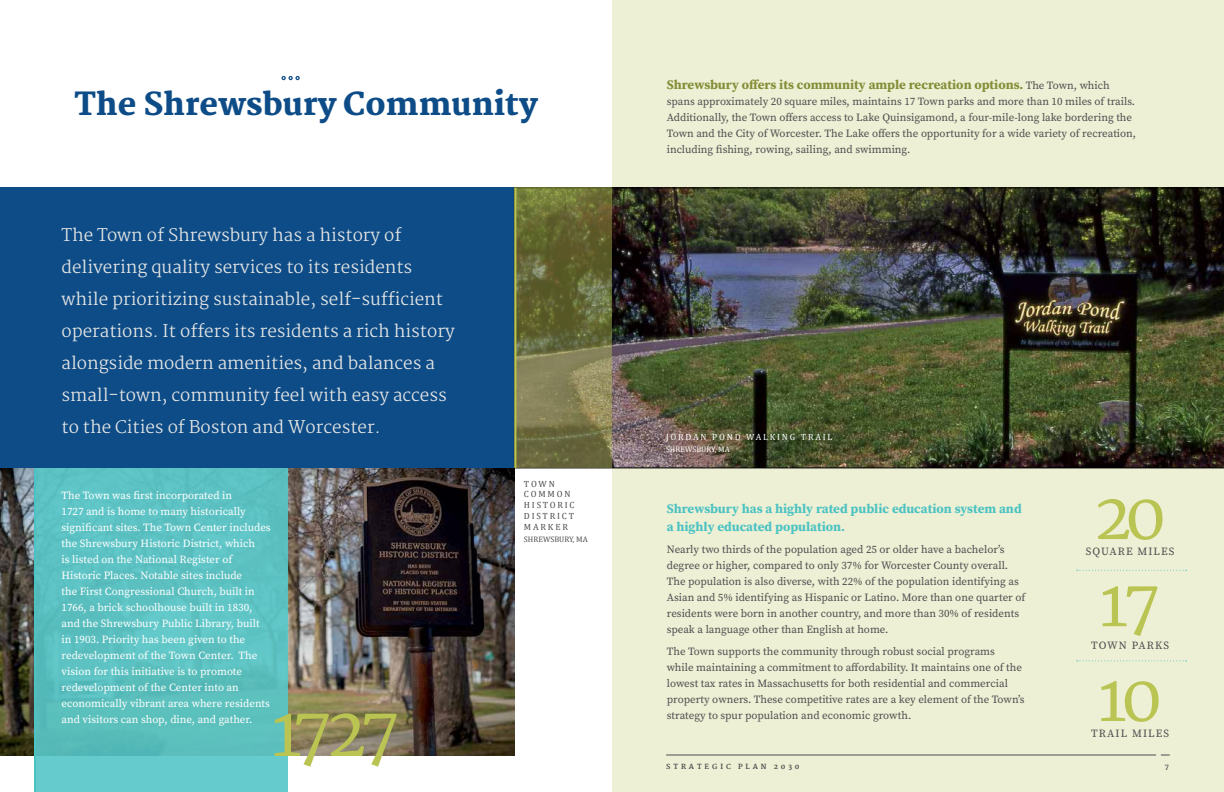
<style>
.page{position:relative;width:1224px;height:792px;background:#fff}
.page>*{position:absolute;margin:0;border:0;box-sizing:border-box;transform-origin:0 0}
.t1{font:600 69.2px "Martel";color:#bac452}
.t2{font:600 65px/87.1px "Martel";color:#bac452}
.t3{font:800 31px "Martel";color:#0d4c87}
.t4{font:300 17px/32px "Martel";color:#e6e6e5}
.t5{font:700 13px/18px "Source Serif Pro";color:#4bc2c3}
.t6{font:700 13px "Source Serif Pro";color:#848d37}
.t7{font:11px/16px "Source Serif Pro";color:#4d4d4f}
.t8{font:11px/16px "Source Serif Pro";color:#fff}
.t9{font:11px "Source Serif Pro";letter-spacing:.1em;color:#4d4d4f}
.t10{font:11px "Source Serif Pro";letter-spacing:.09em;color:#4d4d4f}
.t11{font:9px/10.8px "Cambria";letter-spacing:.2em;color:#4d4d4f}
.t12{font:9px "Cambria";letter-spacing:.2em;color:#fff}
.t13{font:8px "Cambria";color:#4d4d4f}
.t14{font:8px "Cambria";color:#fff}
.t15{font:800 7px "Martel";letter-spacing:.41em;color:#4d4d4f}
.s1{font-weight:400;font-size:11px;color:#4d4d4f}
</style>
<div class="page">
<img style="left:0;top:468px;width:514px;height:288px">
<div style="left:0;top:188px;width:540px;height:280px;background:#0d4c87"></div>
<svg style="left:282px;top:76px;width:18px;height:4px"></svg>
<div style="left:36px;top:468px;width:252px;height:324px;background:#5dc1c2"></div>
<svg style="left:516px;top:188px;width:96px;height:280px;background:#727241"></svg>
<hr style="left:514px;top:188px;width:2px;height:280px;background:#bac452">
<hr style="left:34px;top:468px;width:2px;height:324px;background:#4bc2c3">
<div style="left:612px;top:0;width:612px;height:792px;background:#edf0d4"></div>
<img style="left:612px;top:187px;width:612px;height:281px">
<svg style="left:1077px;top:570px;width:110px;height:1px"></svg>
<svg style="left:1077px;top:660px;width:110px;height:1px"></svg>
<hr style="left:666px;top:755px;width:490px;height:1px;background:#4d4d4f">
<h3 class="t3" style="left:74px;top:86px;width:465px">The Shrewsbury Community</h3>
<p class="t4" style="left:62px;top:220px;width:395px">The Town of Shrewsbury has a history of delivering quality services to its residents while prioritizing sustainable, self-sufficient operations. It offers its residents a rich history alongside modern amenities, and balances a small-town, community feel with easy access to the Cities of Boston and Worcester.</p>
<p class="t8" style="left:62px;top:487px;width:211px">The Town was first incorporated in<br>1727 and is home to many historically significant sites. The Town Center includes the Shrewsbury Historic District, which<br>is listed on the National Register of Historic Places. Notable sites include<br>the First Congressional Church, built in 1766, a brick schoolhouse built in 1830, and the Shrewsbury Public Library, built in 1903. Priority has been given to the redevelopment of the Town Center. The vision for this initiative is to promote redevelopment of the Center into an economically vibrant area where residents and visitors can shop, dine, and gather.</p>
<h1 class="t1" style="left:271px;top:692px;width:132px">1727</h1>
<p class="t11" style="left:524px;top:478px;width:52px">TOWN<br>COMMON<br>HISTORIC<br>DISTRICT<br>MARKER</p>
<p class="t13" style="left:524px;top:534px;width:65px">SHREWSBURY, MA</p>
<p class="t6" style="left:667px;top:76px;width:444px">Shrewsbury offers its community ample recreation options. <span class="s1">The Town, which</span></p>
<p class="t7" style="left:667px;top:94px;width:471px">spans approximately 20 square miles, maintains 17 Town parks and more than 10 miles of trails.<br>Additionally, the Town offers access to Lake Quinsigamond, a four-mile-long lake bordering the Town and the City of Worcester. The Lake offers the opportunity for a wide variety of recreation, including fishing, rowing, sailing, and swimming.</p>
<p class="t12" style="left:666px;top:432px;width:168px">JORDAN POND WALKING TRAIL</p>
<p class="t14" style="left:666px;top:445px;width:65px">SHREWSBURY, MA</p>
<p class="t5" style="left:667px;top:500px;width:356px">Shrewsbury has a highly rated public education system and a highly educated population.</p>
<p class="t7" style="left:667px;top:541px;width:360px">Nearly two thirds of the population aged 25 or older have a bachelor’s degree or higher, compared to only 37% for Worcester County overall.<br>The population is also diverse, with 22% of the population identifying as Asian and 5% identifying as Hispanic or Latino. More than one quarter of residents were born in another country, and more than 30% of residents speak a language other than English at home.</p>
<p class="t7" style="left:667px;top:643px;width:359px">The Town supports the community through robust social programs while maintaining a commitment to affordability. It maintains one of the lowest tax rates in Massachusetts for both residential and commercial property owners. These competitive rates are a key element of the Town’s strategy to spur population and economic growth.</p>
<h2 class="t2" style="left:1094px;top:473px;width:75px">20<br>17</h2>
<p class="t10" style="left:1091px;top:638px;width:80px">TOWN PARKS</p>
<p class="t9" style="left:1086px;top:544px;width:90px">SQUARE MILES</p>
<h2 class="t2" style="left:1098px;top:655px;width:67px">10</h2>
<p class="t9" style="left:1091px;top:726px;width:79px">TRAIL MILES</p>
<p class="t15" style="left:666px;top:763px;width:135px">STRATEGIC PLAN 2030</p>
<p class="t15" style="left:1165px;top:763px;width:6px">7</p>
</div>
